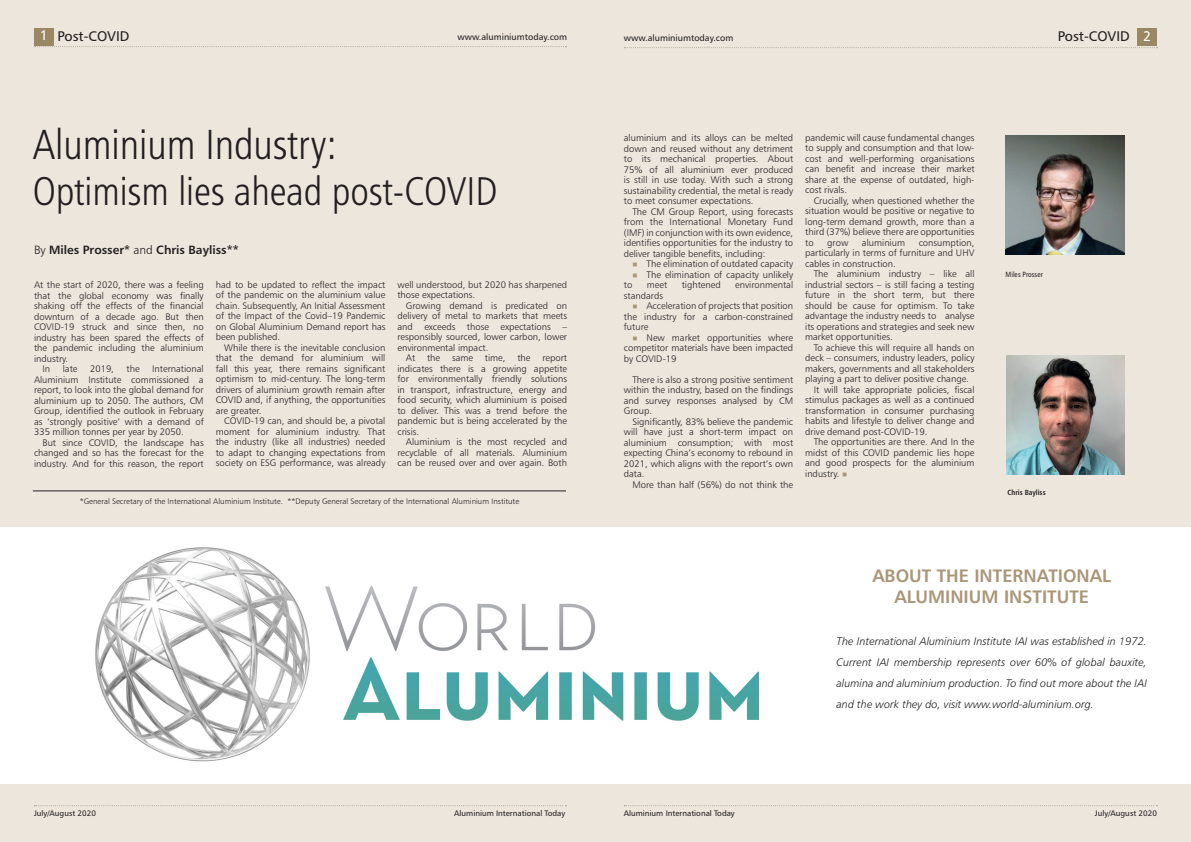
<style>
.page{position:relative;width:1191px;height:842px;background:#ece6dd}
.page>*{position:absolute;margin:0;border:0;box-sizing:border-box;transform-origin:0 0}
.t1{font:42px "Humanist 777 BT Light Condensed B";letter-spacing:-.005em;color:#231f20}
.t2{font:40px "Humanist 777 BT Light Condensed B";letter-spacing:-.005em;color:#231f20}
.t3{font:18px/21px "Humanist 777 BT Bold B";color:#aa9677;text-align:center}
.t4{font:14px "Humanist 777 BT Roman B";color:#231f20}
.t5{font:12px "Humanist 777 BT Bold B";color:#231f20}
.t6{font:11px/21px "Humanist 777 BT Light Italic B";color:#231f20;text-align:justify}
.t7{font:9.5px/10.5px "Humanist 777 BT Light B";color:#231f20;text-align:justify}
.t8{font:9px "Humanist 777 BT Roman B";color:#231f20}
.t9{font:8px "Humanist 777 BT Light B";color:#231f20}
.t10{font:8px "Humanist 777 BT Roman B";color:#231f20}
.t11{font:7.5px "Humanist 777 BT Bold Condensed B";color:#231f20}
.t12{font:7.5px "Humanist 777 BT Roman Condensed B";color:#231f20}
.s1{color:#fff}
.s2{font-family:"Humanist 777 BT Light B"}
</style>
<div class="page">
<svg style="left:35px;top:805px;width:531px;height:1px"></svg>
<div style="left:34px;top:28px;width:20px;height:17px;background:#9a8763"></div>
<svg style="left:35px;top:46px;width:531px;height:1px"></svg>
<svg style="left:624px;top:47px;width:533px;height:1px"></svg>
<div style="left:1137px;top:28px;width:20px;height:17px;background:#9a8763"></div>
<svg style="left:624px;top:805px;width:533px;height:1px"></svg>
<hr style="left:33px;top:491px;width:533px;height:1px;background:#231f20">
<img style="left:1005px;top:136px;width:119px;height:119px">
<img style="left:1006px;top:355px;width:118px;height:119px">
<div style="left:0;top:527px;width:1191px;height:257px;background:#fff"></div>
<img style="left:95px;top:547px;width:665px;height:215px">
<h3 class="t4" style="left:40px;top:27px;width:91px"><span class="s1">1</span> Post-COVID</h3>
<p class="t8" style="left:457px;top:31px;width:111px">www.aluminiumtoday.com</p>
<p class="t8" style="left:624px;top:32px;width:111px">www.aluminiumtoday.com</p>
<h3 class="t4" style="left:1057px;top:28px;width:95px">Post-COVID <span class="s1">2</span></h3>
<h1 class="t1" style="left:33px;top:119px;width:306px">Aluminium Industry:</h1>
<h2 class="t2" style="left:33px;top:167px;width:466px">Optimism lies ahead post-COVID</h2>
<p class="t5" style="left:34px;top:242px;width:206px"><span class="s2">By</span> Miles Prosser* <span class="s2">and</span> Chris Bayliss**</p>
<p class="t7" style="left:34px;top:279px;width:171px">At the start of 2020, there was a feeling</p>
<p class="t7" style="left:34px;top:290px;width:171px">that the global economy was finally</p>
<p class="t7" style="left:34px;top:300px;width:171px">shaking off the effects of the financial</p>
<p class="t7" style="left:34px;top:311px;width:171px">downturn of a decade ago. But then</p>
<p class="t7" style="left:34px;top:321px;width:171px">COVID-19 struck and since then, no</p>
<p class="t7" style="left:34px;top:332px;width:171px">industry has been spared the effects of</p>
<p class="t7" style="left:34px;top:342px;width:171px">the pandemic including the aluminium</p>
<p class="t7" style="left:34px;top:353px;width:36px">industry.</p>
<p class="t7" style="left:43px;top:363px;width:9px">In</p>
<p class="t7" style="left:63px;top:363px;width:16px">late</p>
<p class="t7" style="left:90px;top:363px;width:25px">2019,</p>
<p class="t7" style="left:127px;top:363px;width:15px">the</p>
<p class="t7" style="left:216px;top:279px;width:171px">had to be updated to reflect the impact of the pandemic on the aluminium value chain. Subsequently, An Initial Assessment of the Impact of the Covid–19 Pandemic on Global Aluminium Demand report has been published.</p>
<p class="t7" style="left:216px;top:342px;width:171px;text-indent:9px">While there is the inevitable conclusion that the demand for aluminium will fall this year, there remains significant optimism to mid-century. The long-term drivers of aluminium growth remain after COVID and, if anything, the opportunities are greater.</p>
<p class="t7" style="left:216px;top:416px;width:171px;text-indent:9px">COVID-19 can, and should be, a pivotal moment for aluminium industry. That the industry (like all industries) needed to adapt to changing expectations from society on ESG performance, was already</p>
<p class="t7" style="left:397px;top:279px;width:171px">well understood, but 2020 has sharpened those expectations.</p>
<p class="t7" style="left:397px;top:300px;width:171px;text-indent:9px">Growing demand is predicated on delivery of metal to markets that meets and exceeds those expectations – responsibly sourced, lower carbon, lower environmental impact.</p>
<p class="t7" style="left:397px;top:353px;width:171px;text-indent:9px">At the same time, the report indicates there is a growing appetite for environmentally friendly solutions in transport, infrastructure, energy and food security, which aluminium is poised to deliver. This was a trend before the pandemic but is being accelerated by the crisis.</p>
<p class="t7" style="left:397px;top:437px;width:171px;text-indent:9px">Aluminium is the most recycled and recyclable of all materials. Aluminium can be reused over and over again. Both</p>
<p class="t9" style="left:80px;top:496px;width:441px">*General Secretary of the International Aluminium Institute. **Deputy General Secretary of the International Aluminium Institute</p>
<p class="t7" style="left:34px;top:363px;width:171px;text-indent:118px">International Aluminium Institute commissioned a report, to look into the global demand for aluminium up to 2050. The authors, CM Group, identified the outlook in February as ‘strongly positive’ with a demand of 335 million tonnes per year by 2050.</p>
<p class="t7" style="left:34px;top:437px;width:171px;text-indent:9px">But since COVID, the landscape has changed and so has the forecast for the industry. And for this reason, the report</p>
<p class="t10" style="left:34px;top:808px;width:63px">July/August 2020</p>
<p class="t10" style="left:454px;top:808px;width:112px">Aluminium International Today</p>
<p class="t7" style="left:624px;top:132px;width:171px">aluminium and its alloys can be melted down and reused without any detriment to its mechanical properties. About 75% of all aluminium ever produced is still in use today. With such a strong sustainability credential, the metal is ready to meet consumer expectations.</p>
<p class="t7" style="left:624px;top:206px;width:171px;text-indent:9px">The CM Group Report, using forecasts from the International Monetary Fund (IMF) in conjunction with its own evidence, identifies opportunities for the industry to deliver tangible benefits, including:</p>
<p class="t7" style="left:646px;top:258px;width:148px">The elimination of outdated capacity<br>The elimination of capacity unlikely</p>
<p class="t7" style="left:624px;top:279px;width:10px">to</p>
<p class="t7" style="left:647px;top:279px;width:22px">meet</p>
<p class="t7" style="left:681px;top:279px;width:41px">tightened</p>
<p class="t7" style="left:735px;top:279px;width:59px">environmental</p>
<p class="t7" style="left:624px;top:290px;width:41px">standards</p>
<p class="t7" style="left:646px;top:300px;width:148px">Acceleration of projects that position</p>
<p class="t7" style="left:624px;top:311px;width:171px">the industry for a carbon-constrained</p>
<p class="t7" style="left:624px;top:321px;width:26px">future</p>
<p class="t7" style="left:646px;top:332px;width:148px">New market opportunities where</p>
<p class="t7" style="left:624px;top:342px;width:171px">competitor materials have been impacted</p>
<p class="t7" style="left:624px;top:353px;width:54px">by COVID-19</p>
<p class="t7" style="left:624px;top:374px;width:171px;text-indent:9px">There is also a strong positive sentiment within the industry, based on the findings and survey responses analysed by CM Group.</p>
<p class="t7" style="left:624px;top:416px;width:171px;text-indent:9px">Significantly, 83% believe the pandemic will have just a short-term impact on aluminium consumption; with most expecting China’s economy to rebound in 2021, which aligns with the report’s own data.</p>
<p class="t7" style="left:632px;top:479px;width:162px">More than half (56%) do not think the</p>
<p class="t7" style="left:805px;top:132px;width:171px">pandemic will cause fundamental changes to supply and consumption and that low&shy;cost and well-performing organisations can benefit and increase their market share at the expense of outdated, high&shy;cost rivals.</p>
<p class="t7" style="left:805px;top:195px;width:171px;text-indent:9px">Crucially, when questioned whether the situation would be positive or negative to long-term demand growth, more than a third (37%) believe there are opportunities to</p>
<p class="t7" style="left:827px;top:237px;width:23px">grow</p>
<p class="t7" style="left:862px;top:237px;width:45px">aluminium</p>
<p class="t7" style="left:805px;top:237px;width:171px;text-indent:113px">consumption, particularly in terms of furniture and UHV cables in construction.</p>
<p class="t7" style="left:805px;top:269px;width:171px;text-indent:9px">The aluminium industry – like all industrial sectors – is still facing a testing future in the short term, but there should be cause for optimism. To take advantage the industry needs to analyse its operations and strategies and seek new market opportunities.</p>
<p class="t7" style="left:813px;top:342px;width:162px">To achieve this will require all hands on</p>
<p class="t7" style="left:805px;top:353px;width:171px">deck – consumers, industry leaders, policy</p>
<p class="t7" style="left:805px;top:363px;width:171px">makers, governments and all stakeholders</p>
<p class="t7" style="left:805px;top:374px;width:165px">playing a part to deliver positive change.</p>
<p class="t7" style="left:813px;top:384px;width:162px">It will take appropriate policies, fiscal</p>
<p class="t7" style="left:805px;top:395px;width:171px">stimulus packages as well as a continued</p>
<p class="t7" style="left:805px;top:405px;width:171px">transformation in consumer purchasing</p>
<p class="t7" style="left:805px;top:416px;width:171px">habits and lifestyle to deliver change and</p>
<p class="t7" style="left:805px;top:426px;width:124px">drive demand post-COVID-19.</p>
<p class="t7" style="left:813px;top:437px;width:162px">The opportunities are there. And In the</p>
<p class="t7" style="left:805px;top:447px;width:171px">midst of this COVID pandemic lies hope</p>
<p class="t7" style="left:805px;top:458px;width:171px">and good prospects for the aluminium</p>
<p class="t7" style="left:805px;top:468px;width:36px">industry.</p>
<p class="t12" style="left:1005px;top:270px;width:39px">Miles Prosser</p>
<p class="t11" style="left:1007px;top:488px;width:40px">Chris Bayliss</p>
<h3 class="t3" style="left:872px;top:565px;width:240px">ABOUT THE INTERNATIONAL<br>ALUMINIUM INSTITUTE</h3>
<p class="t6" style="left:836px;top:631px;width:312px">The International Aluminium Institute IAI was established in 1972.<br>Current IAI membership represents over 60% of global bauxite, alumina and aluminium production. To find out more about the IAI and the work they do, visit www.world-aluminium.org.</p>
<p class="t10" style="left:624px;top:808px;width:112px">Aluminium International Today</p>
<p class="t10" style="left:1095px;top:808px;width:63px">July/August 2020</p>
</div>
